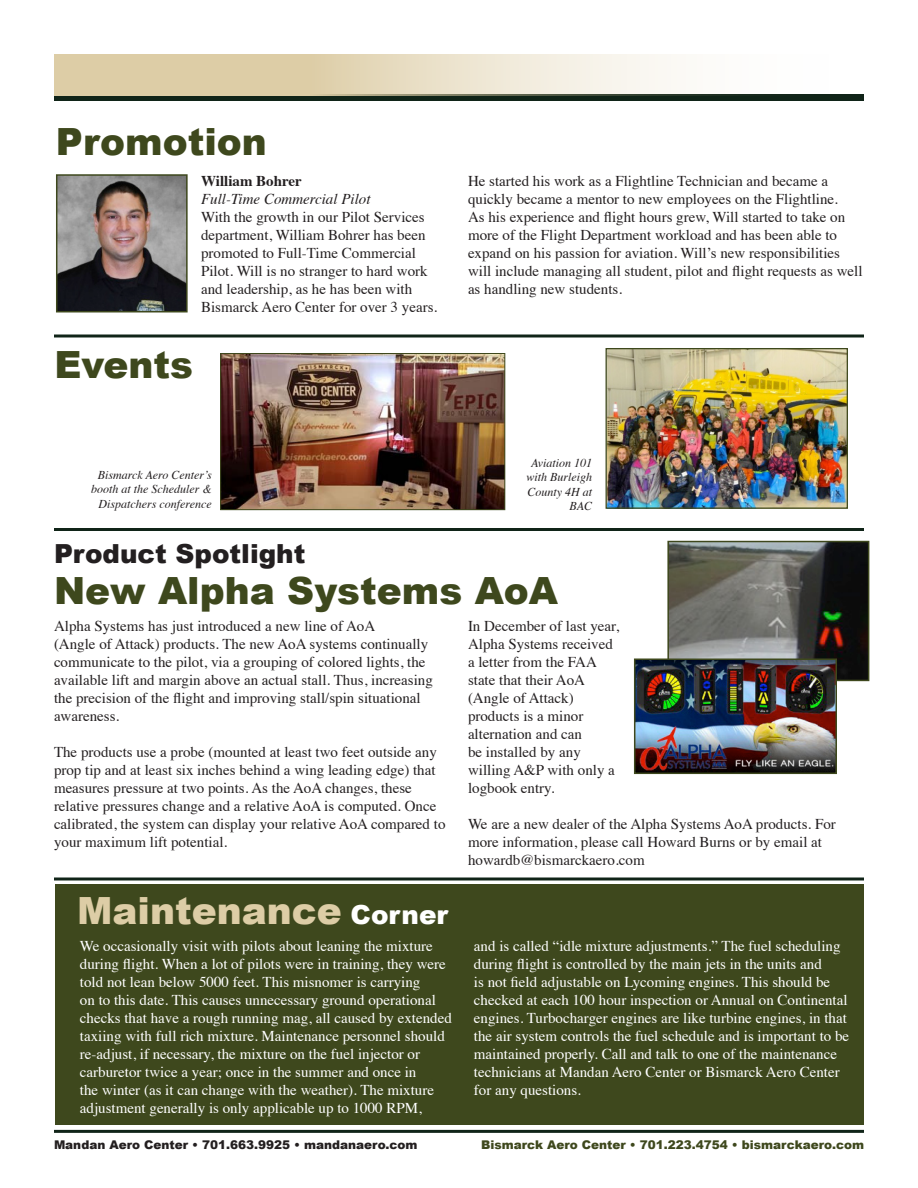
<style>
.page{position:relative;width:918px;height:1188px;background:#fff}
.page>*{position:absolute;margin:0;border:0;box-sizing:border-box;transform-origin:0 0}
.t1{font:900 37.5px "Arial";color:#3e481d}
.t2{font:900 37.5px "Arial";color:#ddcda6}
.t3{font:900 26.25px "Arial";color:#231f20}
.t4{font:15px/18px "Times";color:#231f20}
.t5{font:15px/18px "Times";color:#fff}
.t6{font:italic 15px/18px "Times";color:#231f20}
.t7{font:italic 12px/14.4px "Times";color:#231f20;text-align:right}
.t8{font:900 12px "Arial";color:#3e481d}
.t9{font:900 12px "Arial";color:#231f20}
.s1{font-weight:700;font-style:normal}
.s2{font-size:26.25px;color:#fff}
</style>
<div class="page">
<div style="left:54px;top:94px;width:810px;height:7px;background:#102418"></div>
<div style="left:55px;top:884px;width:808px;height:241px;background:#3e481d"></div>
<hr style="left:54px;top:1130px;width:810px;height:3px;background:#102418">
<hr style="left:54px;top:528px;width:810px;height:3px;background:#102418">
<svg style="left:54px;top:334px;width:810px;height:4px;background:#4b5a51"></svg>
<svg style="left:54px;top:54px;width:680px;height:42px"></svg>
<img style="left:608px;top:350px;width:238px;height:157px">
<div style="left:606px;top:348px;width:242px;height:161px;border:1px solid #3e481d"></div>
<img style="left:222px;top:355px;width:281px;height:153px">
<div style="left:220px;top:353px;width:285px;height:157px;border:1px solid #3e481d"></div>
<img style="left:670px;top:544px;width:196px;height:134px">
<div style="left:667px;top:541px;width:202px;height:140px;border:2px solid #3e481d"></div>
<hr style="left:54px;top:878px;width:810px;height:2px;background:#102418">
<img style="left:59px;top:177px;width:126px;height:132px">
<div style="left:56px;top:174px;width:132px;height:138px;border:2px solid #3e481d"></div>
<img style="left:637px;top:661px;width:197px;height:110px">
<div style="left:634px;top:658px;width:203px;height:116px;border:2px solid #3e481d"></div>
<p class="t1" style="left:56px;top:115px;width:213px">Promotion</p>
<p class="t6" style="left:201px;top:171px;width:171px"><span class="s1">William Bohrer<br></span>Full-Time Commercial Pilot</p>
<p class="t4" style="left:201px;top:206px;width:238px">With the growth in our Pilot Services department, William Bohrer has been promoted to Full-Time Commercial Pilot. Will is no stranger to hard work and leadership, as he has been with Bismarck Aero Center for over 3 years.</p>
<p class="t1" style="left:54px;top:337px;width:140px">Events</p>
<p class="t4" style="left:468px;top:170px;width:396px">He started his work as a Flightline Technician and became a quickly became a mentor to new employees on the Flightline.<br>As his experience and flight hours grew, Will started to take on more of the Flight Department workload and has been able to expand on his passion for aviation. Will’s new responsibilities will include managing all student, pilot and flight requests as well as handling new students.</p>
<p class="t7" style="left:91px;top:467px;width:122px">Bismarck Aero Center’s booth at the Scheduler &amp;<br>Dispatchers conference</p>
<p class="t7" style="left:526px;top:455px;width:67px">Aviation 101 with Burleigh<br>County 4H at<br>BAC</p>
<p class="t3" style="left:54px;top:535px;width:253px">Product Spotlight</p>
<p class="t1" style="left:54px;top:563px;width:506px">New Alpha Systems AoA</p>
<p class="t4" style="left:54px;top:615px;width:380px">Alpha Systems has just introduced a new line of AoA<br>(Angle of Attack) products. The new AoA systems continually communicate to the pilot, via a grouping of colored lights, the available lift and margin above an actual stall. Thus, increasing the precision of the flight and improving stall/spin situational awareness.</p>
<p class="t4" style="left:54px;top:741px;width:393px">The products use a probe (mounted at least two feet outside any prop tip and at least six inches behind a wing leading edge) that measures pressure at two points. As the AoA changes, these relative pressures change and a relative AoA is computed. Once calibrated, the system can display your relative AoA compared to your maximum lift potential.</p>
<p class="t2" style="left:77px;top:883px;width:373px">Maintenance <span class="s2">Corner</span></p>
<p class="t4" style="left:468px;top:615px;width:153px">In December of last year,<br>Alpha Systems received a letter from the FAA state that their AoA (Angle of Attack) products is a minor alternation and can<br>be installed by any willing A&amp;P with only a logbook entry.</p>
<p class="t4" style="left:468px;top:813px;width:369px">We are a new dealer of the Alpha Systems AoA products. For more information, please call Howard Burns or by email at howardb@bismarckaero.com</p>
<p class="t5" style="left:80px;top:936px;width:374px">We occasionally visit with pilots about leaning the mixture during flight. When a lot of pilots were in training, they were told not lean below 5000 feet. This misnomer is carrying<br>on to this date. This causes unnecessary ground operational checks that have a rough running mag, all caused by extended taxiing with full rich mixture. Maintenance personnel should re-adjust, if necessary, the mixture on the fuel injector or carburetor twice a year; once in the summer and once in<br>the winter (as it can change with the weather). The mixture adjustment generally is only applicable up to 1000 RPM,</p>
<p class="t5" style="left:474px;top:936px;width:377px">and is called “idle mixture adjustments.” The fuel scheduling during flight is controlled by the main jets in the units and<br>is not field adjustable on Lycoming engines. This should be checked at each 100 hour inspection or Annual on Continental engines. Turbocharger engines are like turbine engines, in that the air system controls the fuel schedule and is important to be maintained properly. Call and talk to one of the maintenance technicians at Mandan Aero Center or Bismarck Aero Center for any questions.</p>
<p class="t9" style="left:54px;top:1136px;width:365px">Mandan Aero Center • 701.663.9925 • mandanaero.com</p>
<p class="t8" style="left:481px;top:1136px;width:384px">Bismarck Aero Center • 701.223.4754 • bismarckaero.com</p>
</div>
